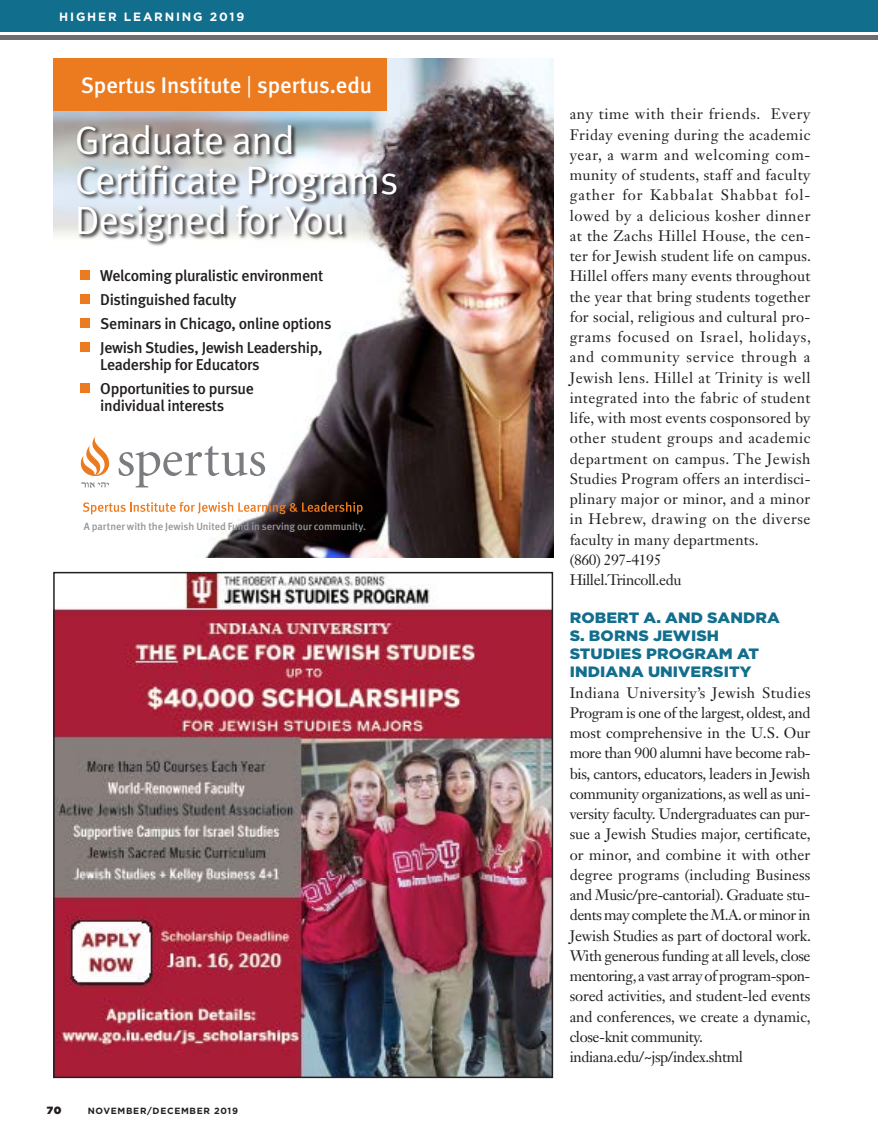
<style>
.page{position:relative;width:878px;height:1134px;background:#fff}
.page>*{position:absolute;margin:0;border:0;box-sizing:border-box;transform-origin:0 0}
.t1{font:39.75px/39.8px "Meta Normal";letter-spacing:-.02em;color:#fff}
.t2{font:500 22.5px "Meta";color:#fff}
.t3{font:500 15.75px/24px "Meta";letter-spacing:-.02em;color:#231f20}
.t4{font:15px/20.2px "Janson Text LT Std";letter-spacing:.015em;color:#231f20}
.t5{font:15px/20.2px "Janson Text LT Std";letter-spacing:-.02em;color:#231f20}
.t6{font:900 15px/18px "Gotham";letter-spacing:.005em;color:#126e8d;scale:1.07 1}
.t7{font:700 12px "Gotham";letter-spacing:.15em;color:#fff}
.t8{font:500 10.5px "Meta";letter-spacing:-.005em;color:#939598}
.t9{font:900 10.5px "Gotham";color:#231f20}
.t10{font:700 9px "Gotham";letter-spacing:.075em;color:#231f20}
.s1{font-family:"Meta Normal";font-weight:400}
</style>
<div class="page">
<div style="left:0;top:35px;width:878px;height:5px;background:#6d6e71"></div>
<div style="left:0;top:0;width:878px;height:32px;background:#126e8d"></div>
<img style="left:55px;top:574px;width:496px;height:502px">
<img style="left:54px;top:58px;width:499px;height:499px">
<svg style="left:76px;top:124px;width:326px;height:123px;background:#b1b2b6"></svg>
<div style="left:54px;top:58px;width:333px;height:53px;background:#ec7a1f"></div>
<div style="left:81px;top:270px;width:9px;height:9px;background:#ec7a1f"></div>
<div style="left:81px;top:294px;width:9px;height:9px;background:#ec7a1f"></div>
<div style="left:81px;top:318px;width:9px;height:9px;background:#ec7a1f"></div>
<div style="left:81px;top:342px;width:9px;height:9px;background:#ec7a1f"></div>
<div style="left:81px;top:383px;width:9px;height:9px;background:#ec7a1f"></div>
<svg style="left:119px;top:446px;width:146px;height:41px"></svg>
<svg style="left:81px;top:437px;width:30px;height:51px"></svg>
<svg style="left:83px;top:502px;width:279px;height:12px"></svg>
<p class="t7" style="left:59px;top:10px;width:187px">HIGHER LEARNING 2019</p>
<h2 class="t2" style="left:81px;top:72px;width:293px">Spertus Institute <span class="s1">|</span> spertus.edu</h2>
<h1 class="t1" style="left:75px;top:120px;width:325px">Graduate and<br>Certificate Programs<br>Designed for You</h1>
<p class="t3" style="left:100px;top:263px;width:233px">Welcoming pluralistic environment Distinguished faculty<br>Seminars in Chicago, online options Jewish Studies, Jewish Leadership,</p>
<p class="t3" style="left:100px;top:352px;width:161px">Leadership for Educators<br>Opportunities to pursue</p>
<p class="t3" style="left:100px;top:394px;width:125px">individual interests</p>
<p class="t8" style="left:84px;top:520px;width:284px">A partner with the Jewish United Fund in serving our community.</p>
<p class="t9" style="left:47px;top:1104px;width:16px">70</p>
<p class="t10" style="left:88px;top:1105px;width:152px">NOVEMBER/DECEMBER 2019</p>
<p class="t4" style="left:569px;top:104px;width:243px">any time with their friends. Every Friday evening during the academic year, a warm and welcoming com&shy;munity of students, staff and faculty gather for Kabbalat Shabbat fol&shy;lowed by a delicious kosher dinner at the Zachs Hillel House, the cen&shy;ter for Jewish student life on campus.<br>Hillel offers many events throughout the year that bring students together for social, religious and cultural pro&shy;grams focused on Israel, holidays, and community service through a Jewish lens. Hillel at Trinity is well integrated into the fabric of student life, with most events cosponsored by other student groups and academic department on campus. The Jewish Studies Program offers an interdisci&shy;plinary major or minor, and a minor in Hebrew, drawing on the diverse faculty in many departments.<br>(860) 297-4195<br>Hillel.Trincoll.edu</p>
<p class="t6" style="left:569px;top:609px;width:198px">ROBERT A. AND SANDRA<br>S. BORNS JEWISH<br>STUDIES PROGRAM AT<br>INDIANA UNIVERSITY</p>
<p class="t5" style="left:569px;top:682px;width:243px">Indiana University’s Jewish Studies Program is one of the largest, oldest, and most comprehensive in the U.S. Our more than 900 alumni have become rab&shy;bis, cantors, educators, leaders in Jewish community organizations, as well as uni&shy;versity faculty. Undergraduates can pur&shy;sue a Jewish Studies major, certificate, or minor, and combine it with other degree programs (including Business and Music/pre-cantorial). Graduate stu&shy;dents may complete the M.A. or minor in Jewish Studies as part of doctoral work.<br>With generous funding at all levels, close mentoring, a vast array of program-spon&shy;sored activities, and student-led events and conferences, we create a dynamic, close-knit community. indiana.edu/~jsp/index.shtml</p>
</div>
